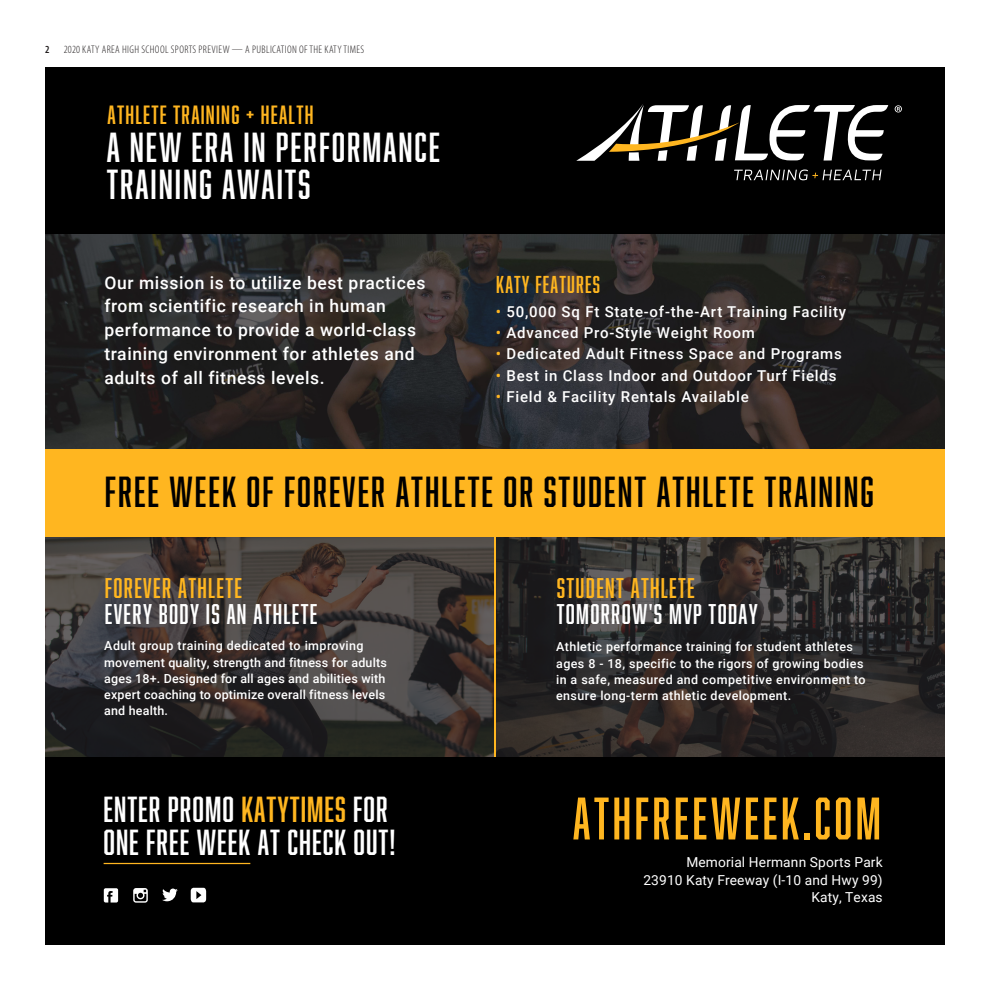
<style>
.page{position:relative;width:990px;height:990px;background:#fff}
.page>*{position:absolute;margin:0;border:0;box-sizing:border-box;transform-origin:0 0}
.t1{font:55.12px "Abolition";letter-spacing:.07em;color:#ffb620;scale:.93 1}
.t2{font:40px "Abolition";letter-spacing:.05em;color:#000}
.t3{font:38.62px/37.1px "Abolition";letter-spacing:.05em;color:#fff}
.t4{font:33.38px/32.5px "Abolition";letter-spacing:.03em;color:#fff}
.t5{font:26.25px/26.2px "Abolition";letter-spacing:.05em;color:#fff}
.t6{font:24.25px "Abolition";letter-spacing:.05em;color:#ffb620}
.t7{font:22.5px "Abolition";letter-spacing:.05em;color:#ffb620}
.t8{font:500 17.5px/23.8px "Roboto";letter-spacing:.035em;color:#fff}
.t9{font:500 15px "Roboto";letter-spacing:.055em;color:#fff}
.t10{font:13.75px/17.5px "Roboto";letter-spacing:.01em;color:#fff;text-align:right}
.t11{font:500 12.5px/16.2px "Roboto";letter-spacing:.015em;color:#fff}
.t12{font:500 12.5px/16.2px "Roboto";letter-spacing:.035em;color:#fff}
.t13{font:300 condensed 11px "Myriad Pro";letter-spacing:.035em;color:#231f20}
.t14{font:600 condensed 10.88px "Myriad Pro";color:#231f20}
.s1{color:#ffb620}
</style>
<div class="page">
<svg style="left:45px;top:536px;width:900px;height:221px;background:#35302f"></svg>
<svg style="left:45px;top:234px;width:900px;height:215px;background:#282626"></svg>
<hr style="left:494px;top:536px;width:2px;height:223px;background:#ffb620">
<div style="left:45px;top:68px;width:900px;height:166px;background:#000"></div>
<div style="left:45px;top:449px;width:900px;height:87px;background:#ffb620"></div>
<div style="left:45px;top:757px;width:900px;height:188px;background:#000"></div>
<svg style="left:734px;top:170px;width:148px;height:10px"></svg>
<svg style="left:576px;top:104px;width:312px;height:57px"></svg>
<svg style="left:895px;top:105px;width:7px;height:7px"></svg>
<svg style="left:162px;top:889px;width:16px;height:12px"></svg>
<svg style="left:191px;top:888px;width:15px;height:14px"></svg>
<svg style="left:133px;top:888px;width:15px;height:15px"></svg>
<svg style="left:104px;top:888px;width:14px;height:15px"></svg>
<hr style="left:104px;top:863px;width:146px;height:1px;background:#ffb620">
<p class="t14" style="left:45px;top:42px;width:6px">2</p>
<p class="t13" style="left:64px;top:43px;width:302px">2020 KATY AREA HIGH SCHOOL SPORTS PREVIEW — A PUBLICATION OF THE KATY TIMES</p>
<p class="t6" style="left:108px;top:101px;width:207px">ATHLETE TRAINING + HEALTH</p>
<p class="t3" style="left:107px;top:128px;width:335px">A NEW ERA IN PERFORMANCE<br>TRAINING AWAITS</p>
<p class="t8" style="left:104px;top:270px;width:323px">Our mission is to utilize best practices from scientific research in human performance to provide a world-class training environment for athletes and adults of all fitness levels.</p>
<p class="t7" style="left:496px;top:271px;width:105px">KATY FEATURES</p>
<p class="t9" style="left:496px;top:301px;width:352px"><span class="s1">•</span> 50,000 Sq Ft State-of-the-Art Training Facility</p>
<p class="t9" style="left:496px;top:322px;width:261px"><span class="s1">•</span> Advanced Pro-Style Weight Room</p>
<p class="t9" style="left:496px;top:343px;width:347px"><span class="s1">•</span> Dedicated Adult Fitness Space and Programs</p>
<p class="t9" style="left:496px;top:365px;width:342px"><span class="s1">•</span> Best in Class Indoor and Outdoor Turf Fields</p>
<p class="t9" style="left:496px;top:386px;width:254px"><span class="s1">•</span> Field &amp; Facility Rentals Available</p>
<p class="t2" style="left:105px;top:469px;width:770px">FREE WEEK OF FOREVER ATHLETE OR STUDENT ATHLETE TRAINING</p>
<p class="t5" style="left:105px;top:575px;width:214px"><span class="s1">FOREVER ATHLETE<br></span>EVERY BODY IS AN ATHLETE</p>
<p class="t11" style="left:104px;top:637px;width:284px">Adult group training dedicated to improving movement quality, strength and fitness for adults ages 18+. Designed for all ages and abilities with expert coaching to optimize overall fitness levels and health.</p>
<p class="t5" style="left:557px;top:574px;width:203px"><span class="s1">STUDENT ATHLETE<br></span>TOMORROW'S MVP TODAY</p>
<p class="t12" style="left:556px;top:638px;width:311px">Athletic performance training for student athletes ages 8 - 18, specific to the rigors of growing bodies in a safe, measured and competitive environment to ensure long-term athletic development.</p>
<p class="t4" style="left:103px;top:793px;width:294px">ENTER PROMO <span class="s1">KATYTIMES</span> FOR<br>ONE FREE WEEK AT CHECK OUT!</p>
<p class="t1" style="left:573px;top:787px;width:333px">ATHFREEWEEK.COM</p>
<p class="t10" style="left:643px;top:853px;width:241px">Memorial Hermann Sports Park<br>23910 Katy Freeway (I-10 and Hwy 99)<br>Katy, Texas</p>
</div>
